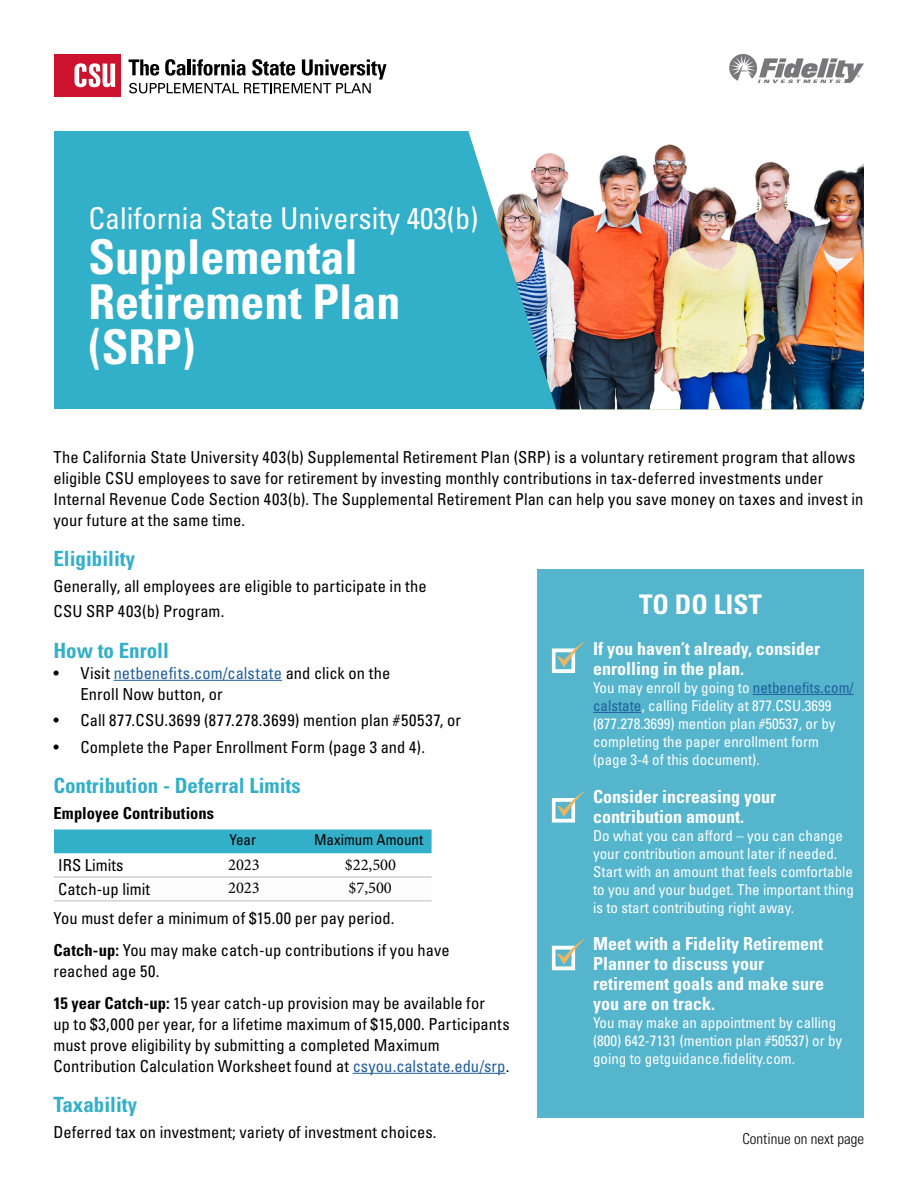
<style>
.page{position:relative;width:918px;height:1188px;background:#fff}
.page>*{position:absolute;margin:0;border:0;box-sizing:border-box;transform-origin:0 0}
.t1{font:700 condensed 48px/45px "Univers";color:#fff}
.t2{font:condensed 30px "Univers";color:#fff}
.t3{font:700 condensed 27px "Univers";color:#fff}
.t4{font:700 condensed 21px "Univers";color:#32afc9}
.t5{font:700 condensed 18px/19.8px "Univers";color:#fff}
.t6{font:condensed 16.5px/21px "Univers";letter-spacing:.005em;color:#000}
.t7{font:condensed 16.5px "Univers";letter-spacing:.03em;color:#000}
.t8{font:700 condensed 16.5px "Univers";letter-spacing:.005em;color:#000}
.t9{font:16.5px "Minion Pro";color:#000}
.t10{font:condensed 15px/18px "Univers";color:#fff}
.t11{font:300 condensed 15px "Univers";color:#000}
.t12{font:condensed 15px "Univers";color:#000}
.s1{color:#215e9e}
.s2{font-weight:700}
</style>
<div class="page">
<div style="left:54px;top:130px;width:810px;height:279px;background:#32afc9"></div>
<hr style="left:114px;top:680px;width:168px;height:1px;background:#215e9e">
<hr style="left:353px;top:1073px;width:153px;height:1px;background:#215e9e">
<div style="left:537px;top:569px;width:327px;height:549px;background:#54b5cd"></div>
<svg style="left:729px;top:54px;width:135px;height:29px"></svg>
<hr style="left:753px;top:694px;width:101px;height:1px;background:#215e9e">
<hr style="left:593px;top:712px;width:48px;height:1px;background:#215e9e">
<svg style="left:552px;top:791px;width:33px;height:32px"></svg>
<svg style="left:552px;top:641px;width:33px;height:32px"></svg>
<svg style="left:552px;top:939px;width:33px;height:31px"></svg>
<img style="left:468px;top:131px;width:396px;height:278px">
<div style="left:54px;top:54px;width:66px;height:43px;background:#cd122d"></div>
<svg style="left:74px;top:63px;width:41px;height:24px"></svg>
<svg style="left:129px;top:59px;width:258px;height:34px"></svg>
<div style="left:54px;top:830px;width:378px;height:23px;background:#32afc9"></div>
<hr style="left:54px;top:877px;width:126px;height:1px;background:#d1d3d4">
<hr style="left:180px;top:877px;width:126px;height:1px;background:#d1d3d4">
<hr style="left:306px;top:877px;width:126px;height:1px;background:#d1d3d4">
<hr style="left:54px;top:900px;width:126px;height:2px;background:#d1d3d4">
<hr style="left:180px;top:900px;width:126px;height:2px;background:#d1d3d4">
<hr style="left:306px;top:900px;width:126px;height:2px;background:#d1d3d4">
<div style="left:24px;top:125px;width:845px;height:6px;background:#fff"></div>
<h1 class="t2" style="left:88px;top:200px;width:391px">California State University 403(b)</h1>
<h1 class="t1" style="left:88px;top:234px;width:314px">Supplemental<br>Retirement Plan (SRP)</h1>
<p class="t6" style="left:53px;top:446px;width:811px">The California State University 403(b) Supplemental Retirement Plan (SRP) is a voluntary retirement program that allows eligible CSU employees to save for retirement by investing monthly contributions in tax-deferred investments under Internal Revenue Code Section 403(b). The Supplemental Retirement Plan can help you save money on taxes and invest in your future at the same time.</p>
<h2 class="t4" style="left:53px;top:546px;width:83px">Eligibility</h2>
<p class="t6" style="left:53px;top:573px;width:375px;line-height:25.5px">Generally, all employees are eligible to participate in the<br>CSU SRP 403(b) Program.</p>
<h2 class="t4" style="left:53px;top:637px;width:117px">How to Enroll</h2>
<p class="t6" style="left:80px;top:662px;width:311px;text-indent:-27px">• Visit <span class="s1">netbenefits.com/calstate</span> and click on the<br>Enroll Now button, or</p>
<p class="t7" style="left:53px;top:710px;width:409px">• Call 877.CSU.3699 (877.278.3699) mention plan #50537, or</p>
<p class="t6" style="left:53px;top:736px;width:373px">• Complete the Paper Enrollment Form (page 3 and 4).</p>
<h2 class="t4" style="left:53px;top:773px;width:249px">Contribution - Deferral Limits</h2>
<p class="t8" style="left:53px;top:803px;width:162px">Employee Contributions</p>
<p class="t3" style="left:639px;top:587px;width:124px">TO DO LIST</p>
<p class="t5" style="left:593px;top:639px;width:228px">If you haven’t already, consider enrolling in the plan.</p>
<p class="t10" style="left:593px;top:678px;width:262px">You may enroll by going to <span class="s1">netbenefits.com/ calstate</span>, calling Fidelity at 877.CSU.3699 (877.278.3699) mention plan #50537, or by completing the paper enrollment form (page 3-4 of this document).</p>
<p class="t5" style="left:593px;top:786px;width:184px">Consider increasing your contribution amount.</p>
<p class="t10" style="left:593px;top:826px;width:251px">Do what you can afford – you can change your contribution amount later if needed.</p>
<p class="t10" style="left:593px;top:862px;width:262px;text-align:justify">Start with an amount that feels comfortable to you and your budget. The important thing is to start contributing right away.</p>
<p class="t5" style="left:593px;top:934px;width:232px">Meet with a Fidelity Retirement<br>Planner to discuss your retirement goals and make sure you are on track.</p>
<p class="t10" style="left:593px;top:1013px;width:251px">You may make an appointment by calling (800) 642-7131 (mention plan #50537) or by going to getguidance.fidelity.com.</p>
<p class="t12" style="left:230px;top:830px;width:28px">Year</p>
<p class="t12" style="left:314px;top:830px;width:111px">Maximum Amount</p>
<p class="t6" style="left:58px;top:854px;width:67px">IRS Limits</p>
<p class="t9" style="left:228px;top:853px;width:33px">2023</p>
<p class="t9" style="left:345px;top:853px;width:53px">$22,500</p>
<p class="t6" style="left:58px;top:878px;width:93px">Catch-up limit</p>
<p class="t9" style="left:228px;top:877px;width:33px">2023</p>
<p class="t9" style="left:349px;top:877px;width:45px">$7,500</p>
<p class="t6" style="left:53px;top:907px;width:343px">You must defer a minimum of $15.00 per pay period.</p>
<p class="t6" style="left:53px;top:939px;width:398px"><span class="s2">Catch-up:</span> You may make catch-up contributions if you have reached age 50.</p>
<p class="t6" style="left:53px;top:992px;width:458px"><span class="s2">15 year Catch-up:</span> 15 year catch-up provision may be available for<br>up to $3,000 per year, for a lifetime maximum of $15,000. Participants must prove eligibility by submitting a completed Maximum Contribution Calculation Worksheet found at <span class="s1">csyou.calstate.edu/srp</span>.</p>
<h2 class="t4" style="left:53px;top:1092px;width:85px">Taxability</h2>
<p class="t6" style="left:53px;top:1121px;width:385px">Deferred tax on investment; variety of investment choices.</p>
<p class="t11" style="left:742px;top:1130px;width:123px">Continue on next page</p>
</div>
